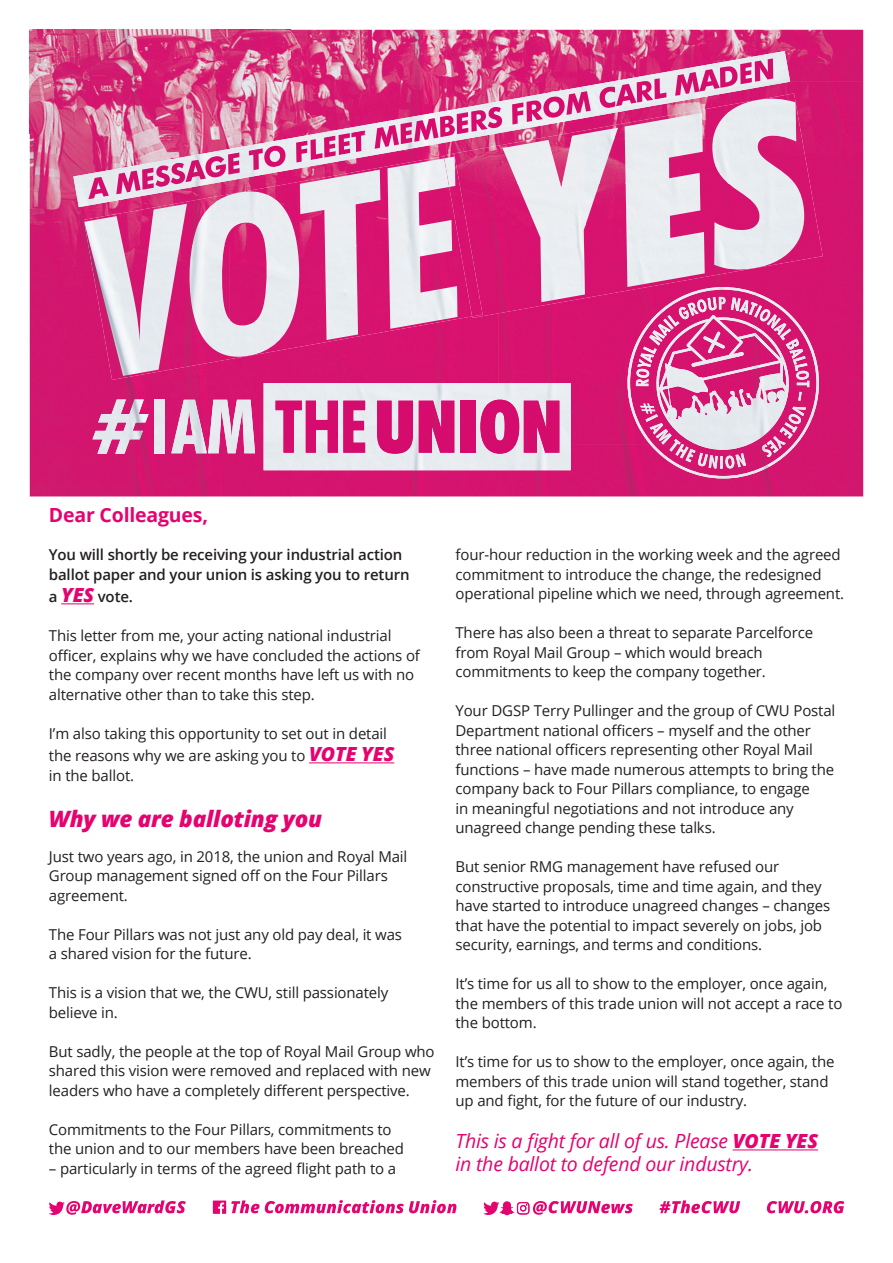
<style>
.page{position:relative;width:893px;height:1263px;background:#fff}
.page>*{position:absolute;margin:0;border:0;box-sizing:border-box;transform-origin:0 0}
.t1{font:italic 800 22.5px "Open Sans";letter-spacing:-.01em;color:#e4036f}
.t2{font:italic 19.5px/22.5px "Open Sans";letter-spacing:-.01em;color:#e4036f}
.t3{font:700 19.5px "Open Sans";letter-spacing:-.01em;color:#e4036f}
.t4{font:15px/19.5px "Open Sans";letter-spacing:-.01em;color:#231f20}
.t5{font:600 15px/19.5px "Open Sans";letter-spacing:-.01em;color:#231f20}
.s1{font-weight:800;font-style:italic;font-size:19.5px;color:#e4036f}
.s2{font-weight:800}
</style>
<div class="page">
<svg style="left:49px;top:1200px;width:795px;height:15px"></svg>
<hr style="left:61px;top:603px;width:33px;height:1px;background:#e4036f">
<hr style="left:309px;top:762px;width:85px;height:1px;background:#e4036f">
<hr style="left:733px;top:1149px;width:85px;height:1px;background:#e4036f">
<div style="left:30px;top:341px;width:156px;height:155px;background:#d2166f"></div>
<img style="left:186px;top:380px;width:104px;height:116px">
<div style="left:290px;top:445px;width:469px;height:51px;background:#d5146f"></div>
<div style="left:759px;top:30px;width:104px;height:466px;background:#d3146e"></div>
<div style="left:551px;top:318px;width:76px;height:127px;background:#d6126f"></div>
<img style="left:728px;top:273px;width:31px;height:14px">
<div style="left:290px;top:318px;width:208px;height:65px;background:#d7126f"></div>
<img style="left:498px;top:318px;width:53px;height:65px">
<img style="left:30px;top:30px;width:104px;height:311px">
<img style="left:134px;top:30px;width:156px;height:171px">
<img style="left:290px;top:30px;width:156px;height:126px">
<img style="left:446px;top:30px;width:156px;height:60px">
<img style="left:602px;top:30px;width:157px;height:28px">
<img style="left:149px;top:411px;width:22px;height:25px">
<svg style="left:627px;top:287px;width:192px;height:191px;background:#da5e9b"></svg>
<img style="left:703px;top:336px;width:22px;height:12px">
<img style="left:708px;top:332px;width:12px;height:21px">
<div style="left:264px;top:383px;width:307px;height:87px;background:#e7ecf0"></div>
<img style="left:92px;top:399px;width:57px;height:55px">
<img style="left:154px;top:400px;width:11px;height:53px">
<img style="left:171px;top:400px;width:84px;height:53px">
<img style="left:275px;top:401px;width:27px;height:52px">
<img style="left:306px;top:401px;width:32px;height:52px">
<img style="left:343px;top:401px;width:22px;height:52px">
<img style="left:377px;top:401px;width:36px;height:53px">
<img style="left:419px;top:401px;width:35px;height:52px">
<img style="left:461px;top:401px;width:14px;height:52px">
<img style="left:480px;top:400px;width:39px;height:54px">
<img style="left:524px;top:401px;width:35px;height:52px">
<img style="left:84px;top:201px;width:291px;height:179px">
<img style="left:375px;top:156px;width:97px;height:179px">
<img style="left:181px;top:190px;width:194px;height:11px">
<img style="left:728px;top:93px;width:95px;height:180px">
<img style="left:444px;top:139px;width:284px;height:179px">
<img style="left:592px;top:109px;width:136px;height:30px">
<img style="left:444px;top:154px;width:39px;height:162px">
<img style="left:483px;top:68px;width:205px;height:68px">
<img style="left:688px;top:51px;width:102px;height:49px">
<img style="left:175px;top:122px;width:206px;height:68px">
<img style="left:380px;top:151px;width:103px;height:3px">
<img style="left:73px;top:158px;width:103px;height:49px">
<img style="left:85px;top:144px;width:203px;height:56px">
<img style="left:293px;top:131px;width:74px;height:32px">
<img style="left:364px;top:90px;width:228px;height:61px">
<img style="left:364px;top:130px;width:5px;height:20px">
<img style="left:598px;top:58px;width:178px;height:51px">
<h2 class="t3" style="left:49px;top:501px;width:161px">Dear Colleagues,</h2>
<p class="t5" style="left:49px;top:545px;width:362px">You will shortly be receiving your industrial action ballot paper and your union is asking you to return</p>
<p class="t5" style="left:49px;top:587px;width:86px">a <span class="s1">YES</span> vote.</p>
<p class="t4" style="left:49px;top:626px;width:373px">This letter from me, your acting national industrial officer, explains why we have concluded the actions of the company over recent months have left us with no alternative other than to take this step.</p>
<p class="t4" style="left:49px;top:722px;width:347px;line-height:22.5px">I’m also taking this opportunity to set out in detail the reasons why we are asking you to <span class="s1">VOTE YES</span></p>
<p class="t4" style="left:49px;top:765px;width:87px">in the ballot.</p>
<h1 class="t1" style="left:49px;top:802px;width:275px">Why we are balloting you</h1>
<p class="t4" style="left:49px;top:846px;width:360px">Just two years ago, in 2018, the union and Royal Mail<br>Group management signed off on the Four Pillars agreement.</p>
<p class="t4" style="left:49px;top:924px;width:355px">The Four Pillars was not just any old pay deal, it was a shared vision for the future.</p>
<p class="t4" style="left:49px;top:983px;width:341px">This is a vision that we, the CWU, still passionately believe in.</p>
<p class="t4" style="left:49px;top:1041px;width:387px">But sadly, the people at the top of Royal Mail Group who shared this vision were removed and replaced with new leaders who have a completely different perspective.</p>
<p class="t4" style="left:49px;top:1119px;width:357px">Commitments to the Four Pillars, commitments to the union and to our members have been breached</p>
<p class="t4" style="left:49px;top:1158px;width:349px">– particularly in terms of the agreed flight path to a</p>
<p class="t4" style="left:455px;top:545px;width:390px">four-hour reduction in the working week and the agreed commitment to introduce the change, the redesigned operational pipeline which we need, through agreement.</p>
<p class="t4" style="left:455px;top:623px;width:359px">There has also been a threat to separate Parcelforce from Royal Mail Group – which would breach commitments to keep the company together.</p>
<p class="t4" style="left:455px;top:701px;width:381px">Your DGSP Terry Pullinger and the group of CWU Postal Department national officers – myself and the other three national officers representing other Royal Mail functions – have made numerous attempts to bring the company back to Four Pillars compliance, to engage<br>in meaningful negotiations and not introduce any unagreed change pending these talks.</p>
<p class="t4" style="left:455px;top:857px;width:376px">But senior RMG management have refused our constructive proposals, time and time again, and they have started to introduce unagreed changes – changes that have the potential to impact severely on jobs, job security, earnings, and terms and conditions.</p>
<p class="t4" style="left:455px;top:974px;width:388px">It’s time for us all to show to the employer, once again, the members of this trade union will not accept a race to the bottom.</p>
<p class="t4" style="left:455px;top:1052px;width:381px">It’s time for us to show to the employer, once again, the members of this trade union will stand together, stand up and fight, for the future of our industry.</p>
<h2 class="t2" style="left:455px;top:1129px;width:364px">This is a fight for all of us. Please <span class="s2">VOTE YES </span>in the ballot to defend our industry.</h2>
</div>
